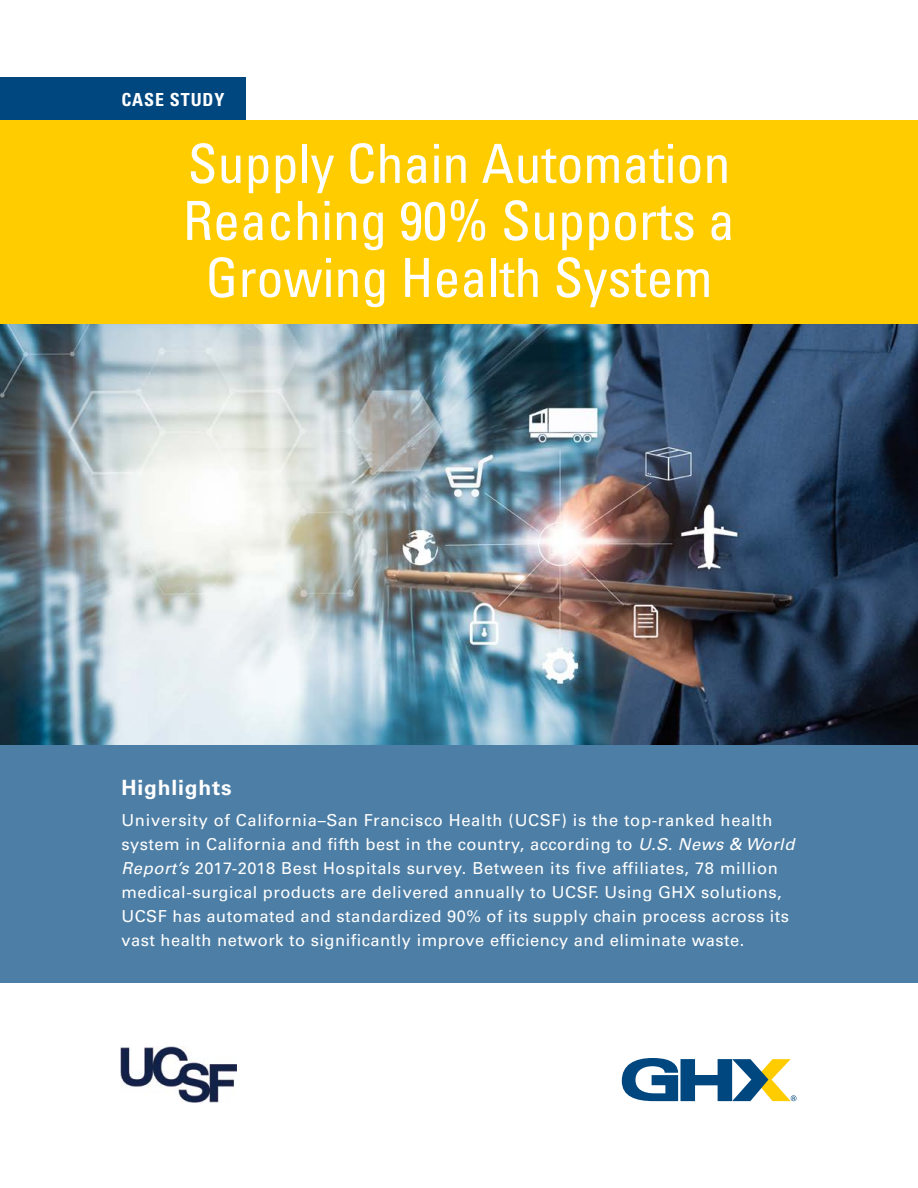
<style>
.page{position:relative;width:918px;height:1188px;background:#fff}
.page>*{position:absolute;margin:0;border:0;box-sizing:border-box;transform-origin:0 0}
.t1{font:condensed 54px/57px "Univers LT Std";color:#fff;text-align:center}
.t2{font:700 21px "Univers LT Std";letter-spacing:.04em;color:#fff}
.t3{font:700 condensed 18px "Univers LT Std";letter-spacing:.05em;color:#fff}
.t4{font:16.5px/24px "Univers LT Std";letter-spacing:.03em;color:#fff}
.s1{font-style:italic}
</style>
<div class="page">
<div style="left:0;top:77px;width:246px;height:44px;background:#00467f"></div>
<svg style="left:622px;top:1058px;width:174px;height:43px"></svg>
<div style="left:0;top:121px;width:918px;height:203px;background:#fc0"></div>
<div style="left:0;top:744px;width:918px;height:239px;background:#4d7ea5"></div>
<img style="left:0;top:324px;width:918px;height:420px">
<img style="left:121px;top:1047px;width:116px;height:56px">
<p class="t3" style="left:121px;top:89px;width:105px">CASE STUDY</p>
<h1 class="t1" style="left:183px;top:134px;width:553px">Supply Chain Automation<br>Reaching 90% Supports a<br>Growing Health System</h1>
<p class="t2" style="left:121px;top:775px;width:112px">Highlights</p>
<p class="t4" style="left:121px;top:808px;width:674px">University of California–San Francisco Health (UCSF) is the top-ranked health system in California and fifth best in the country, according to <span class="s1">U.S. News &amp; World Report’s</span> 2017-2018 Best Hospitals survey. Between its five affiliates, 78 million medical-surgical products are delivered annually to UCSF. Using GHX solutions, UCSF has automated and standardized 90% of its supply chain process across its vast health network to significantly improve efficiency and eliminate waste.</p>
</div>
